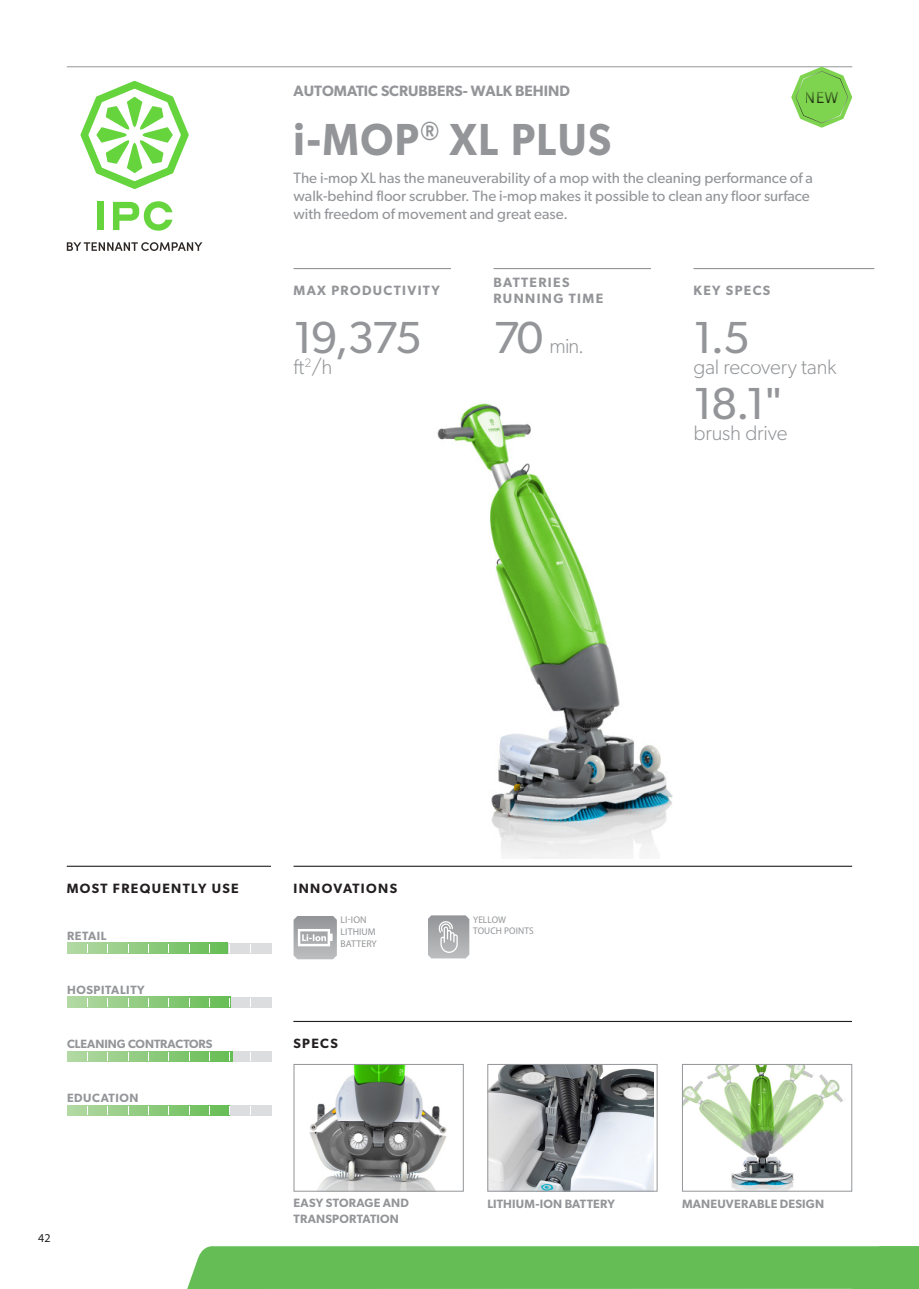
<style>
.page{position:relative;width:919px;height:1289px;background:#fff}
.page>*{position:absolute;margin:0;border:0;box-sizing:border-box;transform-origin:0 0}
.t1{font:45px "Gibson";letter-spacing:-.05em;color:#939598}
.t2{font:600 45px "Gibson";letter-spacing:.035em;color:#939598;scale:.93 1}
.t3{font:300 21px "Gibson";letter-spacing:-.005em;color:#939598}
.t4{font:16.5px "Myriad Pro";color:#231f20}
.t5{font:15px/17.9px "Gibson";color:#939598}
.t6{font:600 15px "Gibson";color:#939598}
.t7{font:600 13.5px/16.2px "Gibson";letter-spacing:.1em;color:#939598}
.t8{font:600 13.5px "Gibson";letter-spacing:.1em;color:#231f20}
.t9{font:600 12px "Gibson";letter-spacing:.015em;color:#939598}
.t10{font:600 12px "Gibson";letter-spacing:.05em;color:#939598}
.t11{font:12px "Myriad Pro";color:#231f20}
.t12{font:9.75px/12px "Myriad Pro";letter-spacing:.01em;color:#939598}
.s1{font-weight:400;font-size:45px}
</style>
<div class="page">
<hr style="left:67px;top:66px;width:785px;height:1px;background:#939598">
<div style="left:187px;top:1246px;width:731px;height:42px;background:#65bd55"></div>
<div style="left:97px;top:202px;width:7px;height:28px;background:#66d43d"></div>
<svg style="left:113px;top:201px;width:59px;height:30px"></svg>
<svg style="left:80px;top:81px;width:109px;height:108px"></svg>
<svg style="left:67px;top:242px;width:135px;height:9px"></svg>
<hr style="left:293px;top:865px;width:559px;height:1px;background:#231f20">
<hr style="left:293px;top:1020px;width:558px;height:2px;background:#231f20">
<hr style="left:67px;top:865px;width:204px;height:1px;background:#231f20">
<div style="left:67px;top:942px;width:204px;height:11px;background:#dcdddf"></div>
<svg style="left:67px;top:942px;width:160px;height:11px;background:#91cc81"></svg>
<div style="left:67px;top:1051px;width:204px;height:10px;background:#dcdddf"></div>
<svg style="left:67px;top:1051px;width:165px;height:10px;background:#92cc82"></svg>
<div style="left:67px;top:996px;width:204px;height:11px;background:#dcdddf"></div>
<svg style="left:67px;top:996px;width:163px;height:11px;background:#91cc82"></svg>
<div style="left:67px;top:1105px;width:204px;height:10px;background:#dcdddf"></div>
<svg style="left:67px;top:1105px;width:163px;height:10px;background:#92cc82"></svg>
<svg style="left:791px;top:67px;width:61px;height:61px"></svg>
<svg style="left:293px;top:916px;width:44px;height:43px;background:#b8b9bb"></svg>
<img style="left:684px;top:1065px;width:159px;height:124px">
<div style="left:682px;top:1063px;width:170px;height:128px;border:1px solid #939598"></div>
<img style="left:309px;top:1065px;width:138px;height:124px">
<div style="left:293px;top:1063px;width:170px;height:128px;border:1px solid #939598"></div>
<img style="left:489px;top:1065px;width:164px;height:124px">
<div style="left:487px;top:1063px;width:170px;height:128px;border:1px solid #939598"></div>
<img style="left:437px;top:403px;width:236px;height:455px">
<hr style="left:293px;top:268px;width:158px;height:1px;background:#939598">
<hr style="left:493px;top:268px;width:158px;height:1px;background:#939598">
<hr style="left:693px;top:268px;width:181px;height:1px;background:#939598">
<svg style="left:428px;top:915px;width:41px;height:43px;background:#b2b3b5"></svg>
<p class="t6" style="left:293px;top:82px;width:278px">AUTOMATIC SCRUBBERS- WALK BEHIND</p>
<p class="t2" style="left:293px;top:113px;width:343px">i-MOP<sup>®</sup> XL PLUS</p>
<p class="t4" style="left:804px;top:87px;width:35px">NEW</p>
<p class="t5" style="left:293px;top:169px;width:521px">The i-mop XL has the maneuverability of a mop with the cleaning performance of a walk-behind floor scrubber. The i-mop makes it possible to clean any floor surface with freedom of movement and great ease.</p>
<p class="t7" style="left:293px;top:282px;width:148px">MAX PRODUCTIVITY</p>
<p class="t7" style="left:493px;top:274px;width:111px">BATTERIES<br>RUNNING TIME</p>
<p class="t7" style="left:693px;top:282px;width:78px">KEY SPECS</p>
<p class="t1" style="left:293px;top:310px;width:130px">19,375</p>
<p class="t3" style="left:293px;top:354px;width:40px">ft<sup>2</sup>/h</p>
<p class="t3" style="left:493px;top:333px;width:92px"><span class="s1">70</span> min.</p>
<p class="t1" style="left:693px;top:310px;width:58px">1.5</p>
<p class="t3" style="left:693px;top:354px;width:145px">gal recovery tank</p>
<p class="t1" style="left:693px;top:376px;width:91px">18.1"</p>
<p class="t3" style="left:693px;top:420px;width:95px">brush drive</p>
<p class="t8" style="left:67px;top:880px;width:173px">MOST FREQUENTLY USE</p>
<p class="t9" style="left:67px;top:928px;width:41px">RETAIL</p>
<p class="t10" style="left:67px;top:982px;width:79px">HOSPITALITY</p>
<p class="t9" style="left:67px;top:1036px;width:147px">CLEANING CONTRACTORS</p>
<p class="t10" style="left:67px;top:1090px;width:73px">EDUCATION</p>
<p class="t11" style="left:38px;top:1230px;width:14px">42</p>
<p class="t8" style="left:293px;top:880px;width:105px">INNOVATIONS</p>
<p class="t12" style="left:340px;top:914px;width:38px">LI-ION<br>LITHIUM<br>BATTERY</p>
<p class="t8" style="left:293px;top:1035px;width:46px">SPECS</p>
<p class="t12" style="left:473px;top:913px;width:62px;line-height:11.4px">YELLOW<br>TOUCH POINTS</p>
<p class="t9" style="left:293px;top:1195px;width:117px">EASY STORAGE AND</p>
<p class="t9" style="left:682px;top:1196px;width:144px">MANEUVERABLE DESIGN</p>
<p class="t9" style="left:293px;top:1211px;width:107px">TRANSPORTATION</p>
<p class="t9" style="left:487px;top:1196px;width:129px">LITHIUM-ION BATTERY</p>
</div>
